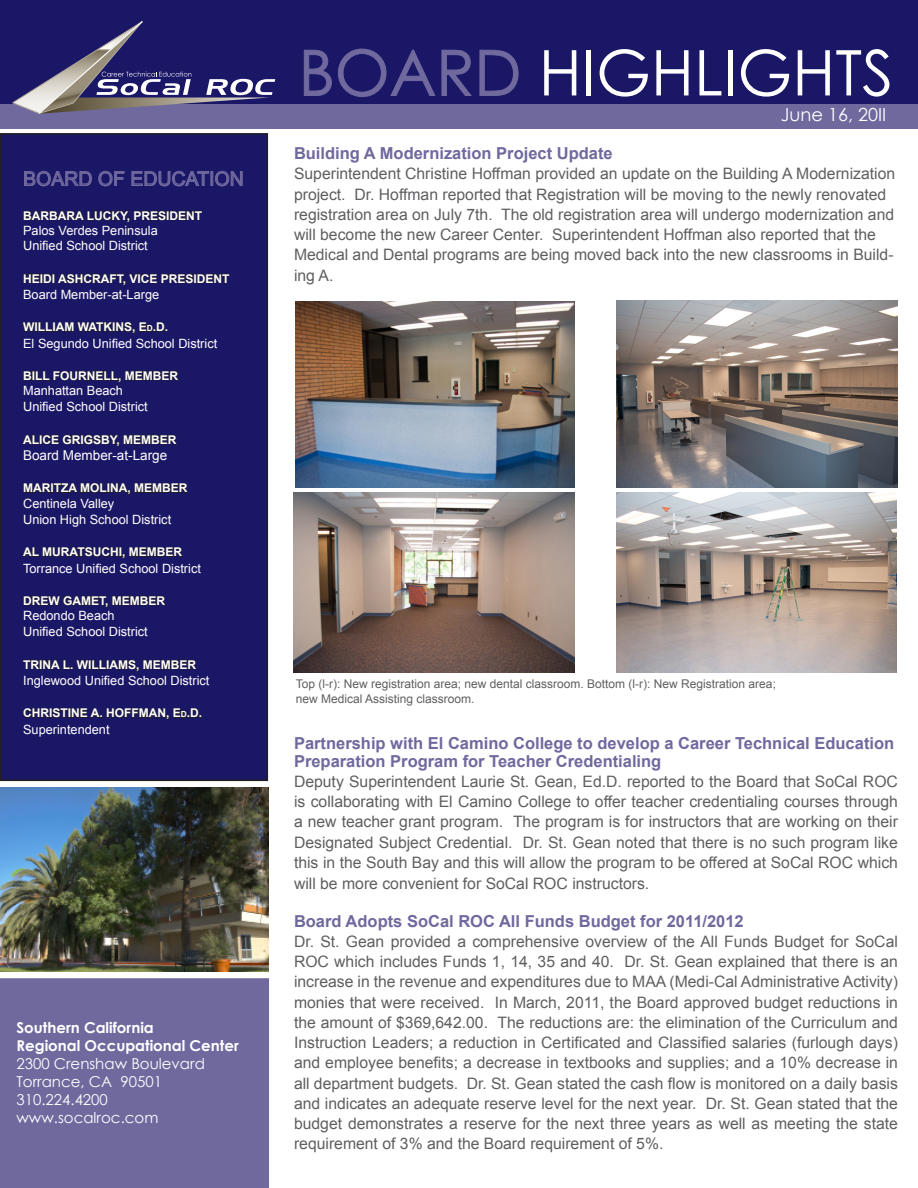
<style>
.page{position:relative;width:918px;height:1188px;background:#fff}
.page>*{position:absolute;margin:0;border:0;box-sizing:border-box;transform-origin:0 0}
.t1{font:63px "Century Gothic";color:#fff}
.t2{font:19.5px "Arial";color:#6f699e}
.t3{font:18px "Century Gothic";color:#fff}
.t4{font:700 16.5px/18px "Arial";color:#6f699e}
.t5{font:15.75px/20.2px "Arial";color:#5f5f62;text-align:justify}
.t6{font:700 15px/18px "Century Gothic";color:#fff}
.t7{font:15px "Century Gothic";color:#fff}
.t8{font:13.5px "Arial";color:#fff}
.t9{font:12.75px "Arial";color:#fff}
.t10{font:700 12px "Arial";color:#fff}
.t11{font:12px "Arial";color:#5f5f62}
.s1{font-size:8.4px}
.s2{font-style:inherit}
.s3{font-weight:400}
.s4{color:#6f699e}
</style>
<div class="page">
<div style="left:1px;top:134px;width:266px;height:646px;background:#1b1767"></div>
<div style="left:0;top:133px;width:268px;height:648px;border:2px solid #231f20"></div>
<svg style="left:24px;top:170px;width:68px;height:17px"></svg>
<svg style="left:98px;top:171px;width:27px;height:16px"></svg>
<svg style="left:131px;top:170px;width:112px;height:17px"></svg>
<svg style="left:23px;top:210px;width:180px;height:12px"></svg>
<svg style="left:23px;top:273px;width:207px;height:12px"></svg>
<svg style="left:22px;top:322px;width:145px;height:12px"></svg>
<svg style="left:23px;top:370px;width:156px;height:13px"></svg>
<svg style="left:22px;top:434px;width:155px;height:12px"></svg>
<svg style="left:23px;top:483px;width:165px;height:12px"></svg>
<svg style="left:22px;top:547px;width:161px;height:12px"></svg>
<svg style="left:23px;top:595px;width:143px;height:13px"></svg>
<svg style="left:23px;top:659px;width:174px;height:12px"></svg>
<svg style="left:23px;top:708px;width:178px;height:12px"></svg>
<div style="left:0;top:0;width:918px;height:104px;background:#1b1767"></div>
<svg style="left:304px;top:49px;width:28px;height:47px"></svg>
<svg style="left:338px;top:48px;width:134px;height:49px"></svg>
<svg style="left:479px;top:49px;width:40px;height:47px"></svg>
<div style="left:0;top:104px;width:918px;height:24px;background:#6f699e"></div>
<div style="left:1px;top:979px;width:267px;height:208px;background:#6f699e"></div>
<div style="left:0;top:978px;width:269px;height:210px;border:2px solid #6f699e"></div>
<img style="left:0;top:787px;width:268px;height:184px">
<svg style="left:12px;top:21px;width:263px;height:93px"></svg>
<img style="left:616px;top:301px;width:281px;height:187px">
<img style="left:616px;top:492px;width:281px;height:180px">
<img style="left:295px;top:302px;width:280px;height:186px">
<img style="left:294px;top:492px;width:281px;height:180px">
<p class="t2" style="left:23px;top:166px;width:222px">Board of Education</p>
<p class="t10" style="left:23px;top:208px;width:180px">Barbara Lucky, President</p>
<p class="t9" style="left:23px;top:222px;width:136px">Palos Verdes Peninsula</p>
<p class="t9" style="left:23px;top:237px;width:126px">Unified School District</p>
<p class="t10" style="left:23px;top:271px;width:208px">Heidi Ashcraft, Vice President</p>
<p class="t9" style="left:23px;top:286px;width:138px">Board Member-at-Large</p>
<p class="t10" style="left:23px;top:319px;width:147px">William Watkins, E <span class="s1">d</span>.D.</p>
<p class="t9" style="left:23px;top:335px;width:196px">El Segundo Unified School District</p>
<p class="t10" style="left:23px;top:368px;width:157px">Bill Fournell, Member</p>
<p class="t9" style="left:23px;top:382px;width:101px">Manhattan Beach</p>
<p class="t9" style="left:23px;top:399px;width:126px">Unified School District</p>
<p class="t10" style="left:23px;top:432px;width:155px">Alice Grigsby, Member</p>
<p class="t8" style="left:23px;top:446px;width:146px">Board Member-at-Large</p>
<p class="t10" style="left:23px;top:480px;width:166px">Maritza Molina, Member</p>
<p class="t9" style="left:23px;top:495px;width:93px">Centinela Valley</p>
<p class="t9" style="left:23px;top:511px;width:150px">Union High School District</p>
<p class="t10" style="left:23px;top:544px;width:160px">Al Muratsuchi, Member</p>
<p class="t9" style="left:23px;top:560px;width:179px">Torrance Unified School District</p>
<p class="t10" style="left:23px;top:593px;width:9px">DRE</p>
<p class="t10" style="left:48px;top:593px;width:34px">W GAMET</p>
<p class="t10" style="left:105px;top:593px;width:61px">, Member</p>
<p class="t9" style="left:23px;top:607px;width:93px">Redondo Beach</p>
<p class="t9" style="left:23px;top:624px;width:126px">Unified School District</p>
<p class="t10" style="left:23px;top:657px;width:174px">Trina L. Williams, Member</p>
<p class="t9" style="left:23px;top:672px;width:188px">Inglewood Unified School District</p>
<p class="t10" style="left:23px;top:705px;width:180px">Christine A. Hoffman, E<span class="s1">d</span><span class="s2">.</span>D.</p>
<p class="t9" style="left:23px;top:721px;width:88px">Superintendent</p>
<p class="t6" style="left:16px;top:1018px;width:139px">Southern California</p>
<p class="t6" style="left:16px;top:1036px;width:224px">Regional Occupational Center<br><span class="s3">2300 Crenshaw Boulevard</span></p>
<p class="t7" style="left:16px;top:1071px;width:147px">Torrance, CA 90501</p>
<p class="t7" style="left:16px;top:1089px;width:93px">310.224.4200</p>
<p class="t7" style="left:16px;top:1107px;width:143px">www.socalroc.com</p>
<p class="t1" style="left:299px;top:29px;width:596px"><span class="s4">BOARD</span> HIGHLIGHTS</p>
<p class="t3" style="left:781px;top:101px;width:107px">June 16, 20II</p>
<p class="t4" style="left:294px;top:145px;width:320px">Building A Modernization Project Update</p>
<p class="t5" style="left:294px;top:164px;width:603px;text-align:left">Superintendent Christine Hoffman provided an update on the Building A Modernization project. Dr. Hoffman reported that Registration will be moving to the newly renovated registration area on July 7th. The old registration area will undergo modernization and will become the new Career Center. Superintendent Hoffman also reported that the Medical and Dental programs are being moved back into the new classrooms in Build&shy;ing A.</p>
<p class="t11" style="left:296px;top:676px;width:482px">Top (l-r): New registration area; new dental classroom. Bottom (l-r): New Registration area;</p>
<p class="t11" style="left:296px;top:691px;width:180px">new Medical Assisting classroom.</p>
<p class="t4" style="left:294px;top:734px;width:602px">Partnership with El Camino College to develop a Career Technical Education<br>Preparation Program for Teacher Credentialing</p>
<p class="t5" style="left:294px;top:771px;width:606px">Deputy Superintendent Laurie St. Gean, Ed.D. reported to the Board that SoCal ROC is collaborating with El Camino College to offer teacher credentialing courses through a new teacher grant program. The program is for instructors that are working on their Designated Subject Credential. Dr. St. Gean noted that there is no such program like this in the South Bay and this will allow the program to be offered at SoCal ROC which will be more convenient for SoCal ROC instructors.</p>
<p class="t4" style="left:294px;top:912px;width:177px">Board Adopts SoCal ROC</p>
<p class="t4" style="left:499px;top:912px;width:246px">All Funds Budget for 2011/2012</p>
<p class="t5" style="left:294px;top:931px;width:606px">Dr. St. Gean provided a comprehensive overview of the All Funds Budget for SoCal ROC which includes Funds 1, 14, 35 and 40. Dr. St. Gean explained that there is an increase in the revenue and expenditures due to MAA (Medi-Cal Administrative Activity) monies that were received. In March, 2011, the Board approved budget reductions in the amount of $369,642.00. The reductions are: the elimination of the Curriculum and Instruction Leaders; a reduction in Certificated and Classified salaries (furlough days) and employee benefits; a decrease in textbooks and supplies; and a 10% decrease in all department budgets. Dr. St. Gean stated the cash flow is monitored on a daily basis and indicates an adequate reserve level for the next year. Dr. St. Gean stated that the budget demonstrates a reserve for the next three years as well as meeting the state requirement of 3% and the Board requirement of 5%.</p>
</div>
